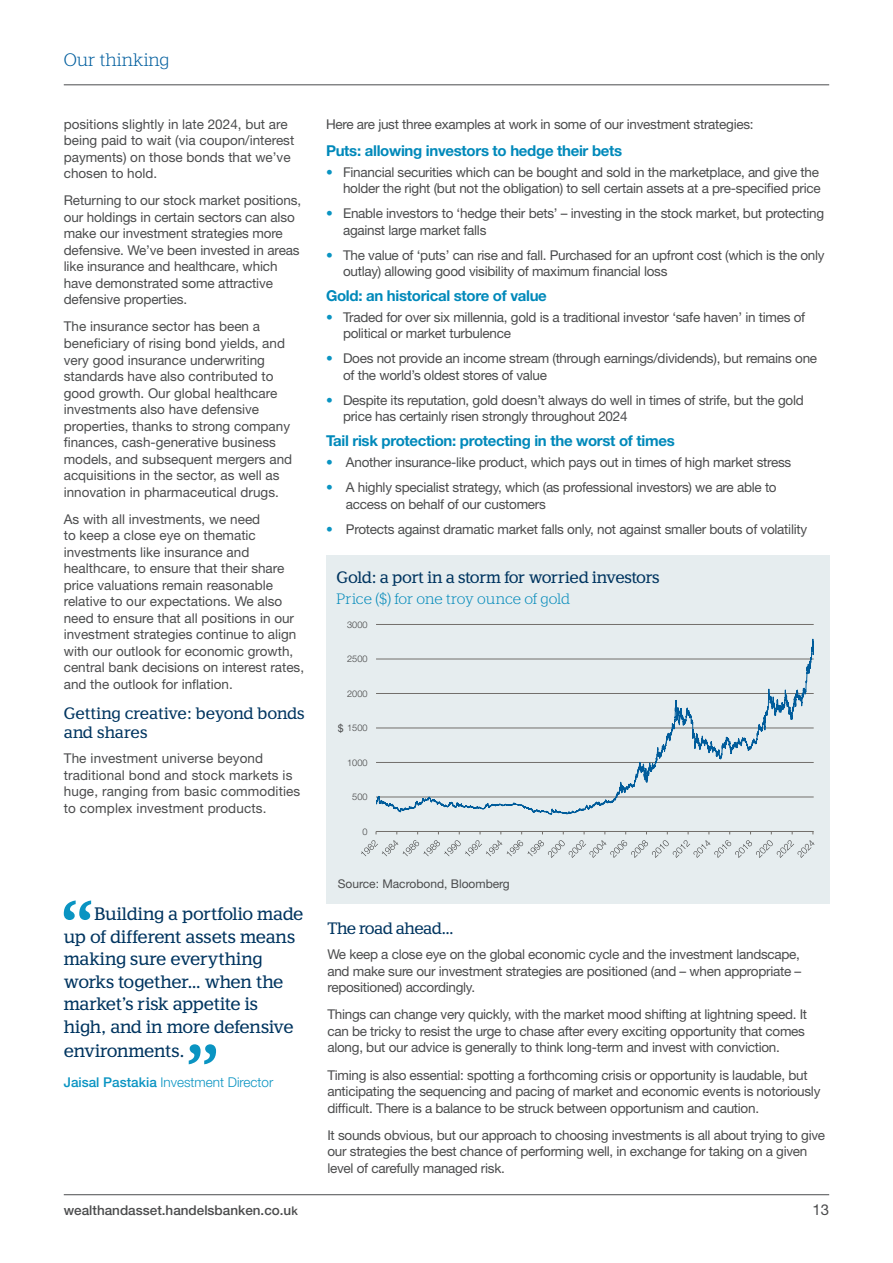
<style>
.page{position:relative;width:893px;height:1263px;background:#fff}
.page>*{position:absolute;margin:0;border:0;box-sizing:border-box;transform-origin:0 0}
.Body_copy{font:18px/22.8px "Handelsbanken Slabserif";letter-spacing:-.02em;color:#003560}
.t1{font:300 18px "Handelsbanken Slabserif";color:#005e9e}
.Chart_title{font:16.5px "Handelsbanken Slabserif";letter-spacing:-.03em;color:#003560}
.Sub_heading{font:16.5px/19.5px "Handelsbanken Slabserif";letter-spacing:-.02em;color:#003560}
.Sub_heading-2{font:16.5px "Handelsbanken Slabserif";letter-spacing:-.04em;color:#003560}
._2nd_level_sub{font:700 15px "Helvetica Neue LT Pro";letter-spacing:-.02em;color:#0089ba}
.Chart_sub_heading{font:300 15px "Handelsbanken Slabserif";letter-spacing:-.01em;color:#0089ba}
.t2{font:15px "Helvetica Neue LT Pro";color:#4b4c4d}
.Body_copy-2{font:13.5px/16.5px "Helvetica Neue LT Pro";letter-spacing:-.02em;color:#4b4c4d}
.Body_copy-3{font:13.5px/16.5px "Helvetica Neue LT Pro";color:#4b4c4d}
.Body_copy-4{font:13.5px/16.5px "Helvetica Neue LT Pro";letter-spacing:.01em;color:#4b4c4d}
.t3{font:500 13.5px "Helvetica Neue LT Pro";color:#4b4c4d}
.Body_copy-5{font:300 13.5px "Helvetica Neue LT Pro";color:#0a94c2}
.Source{font:12px "Helvetica Neue LT Pro";color:#4b4c4d}
.Body_copy-6{font:10.5px "Helvetica Neue LT Pro";color:#4b4c4d}
.t4{font:300 9.15px "Helvetica Neue LT Pro";color:#404040}
.s1{font-weight:500}
.s2{color:#0a94c2}
.s3{font-size:12px}
</style>
<div class="page">
<hr style="left:64px;top:1194px;width:765px;height:1px;background:#4b4c4d">
<hr style="left:64px;top:84px;width:765px;height:1px;background:#4b4c4d">
<svg style="left:64px;top:900px;width:27px;height:20px"></svg>
<svg style="left:189px;top:1044px;width:27px;height:20px"></svg>
<div style="left:326px;top:555px;width:503px;height:349px;background:#e6edef"></div>
<svg style="left:376px;top:624px;width:438px;height:208px"></svg>
<svg style="left:361px;top:840px;width:453px;height:18px"></svg>
<p class="t1" style="left:64px;top:49px;width:107px">Our thinking</p>
<p class="Body_copy-3" style="left:64px;top:115px;width:232px">positions slightly in late 2024, but are being paid to wait (via coupon/interest payments) on those bonds that we’ve chosen to hold.</p>
<p class="Body_copy-2" style="left:64px;top:192px;width:239px">Returning to our stock market positions, our holdings in certain sectors can also make our investment strategies more defensive. We’ve been invested in areas like insurance and healthcare, which have demonstrated some attractive defensive properties.</p>
<p class="Body_copy-3" style="left:64px;top:318px;width:230px">The insurance sector has been a beneficiary of rising bond yields, and very good insurance underwriting standards have also contributed to good growth. Our global healthcare investments also have defensive properties, thanks to strong company finances, cash-generative business models, and subsequent mergers and acquisitions in the sector, as well as innovation in pharmaceutical drugs.</p>
<p class="Body_copy-3" style="left:64px;top:510px;width:242px">As with all investments, we need<br>to keep a close eye on thematic investments like insurance and healthcare, to ensure that their share price valuations remain reasonable relative to our expectations. We also need to ensure that all positions in our investment strategies continue to align with our outlook for economic growth, central bank decisions on interest rates, and the outlook for inflation.</p>
<p class="Sub_heading" style="left:64px;top:703px;width:242px">Getting creative: beyond bonds and shares</p>
<p class="Body_copy-4" style="left:64px;top:750px;width:238px">The investment universe beyond traditional bond and stock markets is huge, ranging from basic commodities to complex investment products.</p>
<p class="Body_copy" style="left:64px;top:902px;width:241px;text-indent:31px">Building a portfolio made up of different assets means making sure everything works together… when the market’s risk appetite is high, and in more defensive environments.</p>
<p class="Body_copy-5" style="left:64px;top:1074px;width:211px"><span class="s1">Jaisal Pastakia</span> Investment Director</p>
<p class="Body_copy-2" style="left:326px;top:115px;width:429px">Here are just three examples at work in some of our investment strategies:</p>
<p class="_2nd_level_sub" style="left:326px;top:141px;width:298px">Puts: allowing investors to hedge their bets</p>
<p class="Body_copy-2" style="left:326px;top:163px;width:496px;text-align:right"><span class="s2">•</span> Financial securities which can be bought and sold in the marketplace, and give the holder the right (but not the obligation) to sell certain assets at a pre-specified price</p>
<p class="Body_copy-2" style="left:343px;top:205px;width:483px;text-indent:-17px"><span class="s2">•</span> Enable investors to ‘hedge their bets’ – investing in the stock market, but protecting against large market falls</p>
<p class="Body_copy-2" style="left:343px;top:246px;width:483px;text-indent:-17px"><span class="s2">•</span> The value of ‘puts’ can rise and fall. Purchased for an upfront cost (which is the only outlay) allowing good visibility of maximum financial loss</p>
<p class="_2nd_level_sub" style="left:326px;top:286px;width:222px">Gold: an historical store of value</p>
<p class="Body_copy-2" style="left:343px;top:308px;width:464px;text-indent:-17px"><span class="s2">•</span> Traded for over six millennia, gold is a traditional investor ‘safe haven’ in times of political or market turbulence</p>
<p class="Body_copy-2" style="left:343px;top:350px;width:476px;text-indent:-17px"><span class="s2">•</span> Does not provide an income stream (through earnings/dividends), but remains one of the world’s oldest stores of value</p>
<p class="Body_copy-2" style="left:343px;top:391px;width:462px;text-indent:-17px"><span class="s2">•</span> Despite its reputation, gold doesn’t always do well in times of strife, but the gold price has certainly risen strongly throughout 2024</p>
<p class="_2nd_level_sub" style="left:326px;top:432px;width:350px">Tail risk protection: protecting in the worst of times</p>
<p class="Body_copy-2" style="left:326px;top:454px;width:467px"><span class="s2">•</span> Another insurance-like product, which pays out in times of high market stress</p>
<p class="Body_copy-2" style="left:346px;top:479px;width:432px;text-indent:-20px"><span class="s2">•</span> A highly specialist strategy, which (as professional investors) we are able to access on behalf of our customers</p>
<p class="Body_copy-2" style="left:326px;top:520px;width:483px"><span class="s2">•</span> Protects against dramatic market falls only, not against smaller bouts of volatility</p>
<p class="Chart_title" style="left:337px;top:567px;width:325px">Gold: a port in a storm for worried investors</p>
<p class="Chart_sub_heading" style="left:337px;top:590px;width:235px">Price ($) for one troy ounce of gold</p>
<p class="t4" style="left:347px;top:619px;width:22px">3000</p>
<p class="t4" style="left:347px;top:653px;width:22px">2500</p>
<p class="t4" style="left:347px;top:688px;width:22px">2000</p>
<p class="Body_copy-6" style="left:338px;top:721px;width:7px">$</p>
<p class="t4" style="left:347px;top:722px;width:22px">1500</p>
<p class="t4" style="left:347px;top:757px;width:22px">1000</p>
<p class="t4" style="left:352px;top:791px;width:17px">500</p>
<p class="t4" style="left:363px;top:826px;width:7px">0</p>
<p class="Source" style="left:338px;top:877px;width:174px">Source: Macrobond, Bloomberg</p>
<p class="Sub_heading-2" style="left:327px;top:919px;width:128px">The road ahead…</p>
<p class="Body_copy-2" style="left:327px;top:946px;width:475px;text-align:justify">We keep a close eye on the global economic cycle and the investment landscape, and make sure our investment strategies are positioned (and – when appropriate – repositioned) accordingly.</p>
<p class="Body_copy-2" style="left:327px;top:1006px;width:481px">Things can change very quickly, with the market mood shifting at lightning speed. It can be tricky to resist the urge to chase after every exciting opportunity that comes along, but our advice is generally to think long-term and invest with conviction.</p>
<p class="Body_copy-2" style="left:327px;top:1066px;width:494px">Timing is also essential: spotting a forthcoming crisis or opportunity is laudable, but anticipating the sequencing and pacing of market and economic events is notoriously difficult. There is a balance to be struck between opportunism and caution.</p>
<p class="Body_copy-2" style="left:327px;top:1126px;width:499px">It sounds obvious, but our approach to choosing investments is all about trying to give our strategies the best chance of performing well, in exchange for taking on a given level of carefully managed risk.</p>
<p class="t3" style="left:64px;top:1202px;width:236px">wealthandasset.handelsbanken.co.u<span class="s3">k</span></p>
<p class="t2" style="left:812px;top:1200px;width:18px">13</p>
</div>
